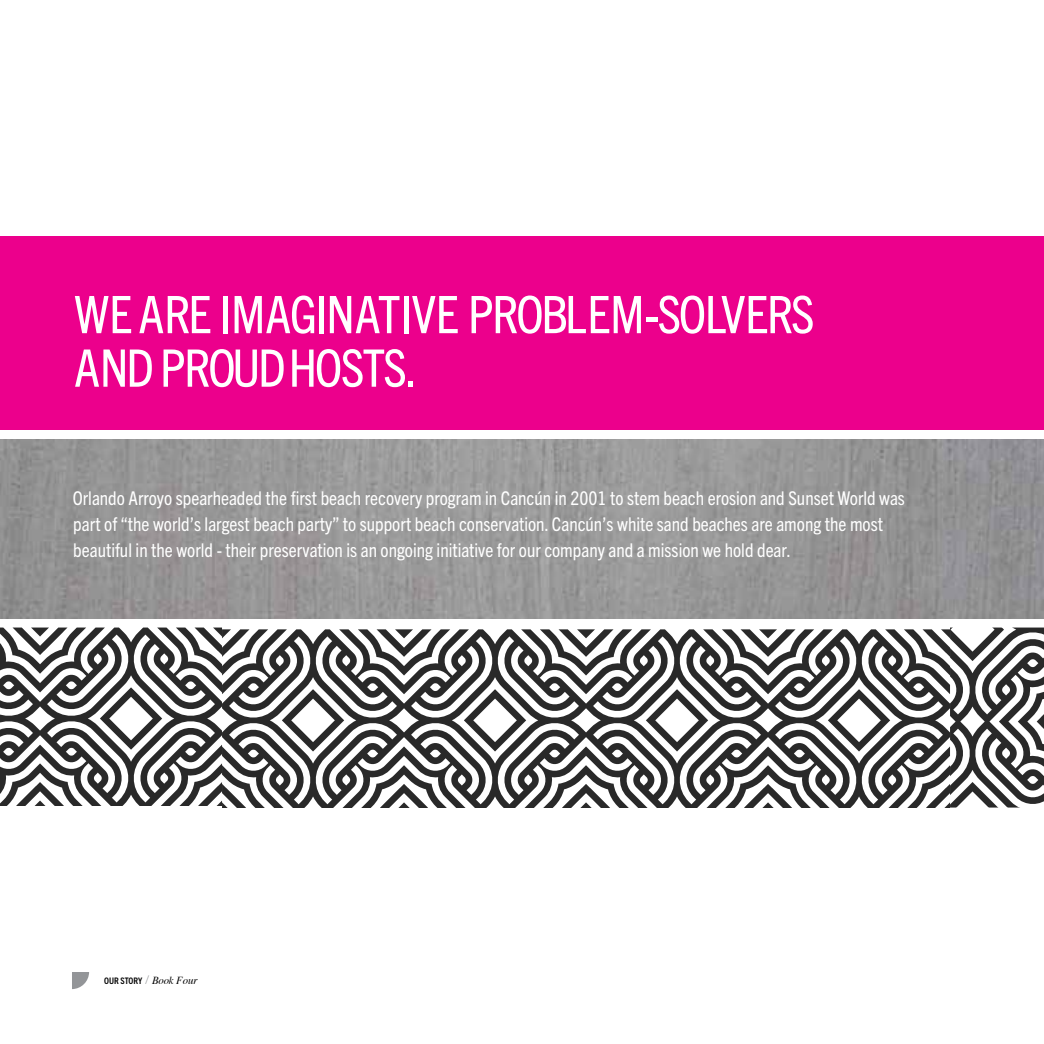
<style>
.page{position:relative;width:1044px;height:1044px;background:#fff}
.page>*{position:absolute;margin:0;border:0;box-sizing:border-box;transform-origin:0 0}
.t1{font:condensed 51.8px/53.6px "Trade Gothic Next LT Pro";letter-spacing:-.025em;color:#fff}
.t2{font:condensed 19px/26px "Trade Gothic Next LT Pro";color:#fff}
.t3{font:700 condensed 9px "Trade Gothic Next LT Pro";color:#000}
.s1{font-family:"Times";font-weight:400;font-style:italic;font-stretch:normal;font-size:12.6px;color:#939598}
.s2{font-family:"Times";font-weight:400;font-style:italic;font-stretch:normal;font-size:10.8px}
</style>
<div class="page">
<div style="left:0;top:236px;width:1044px;height:194px;background:#ec008c"></div>
<img style="left:0;top:440px;width:1044px;height:178px">
<svg style="left:950px;top:628px;width:94px;height:180px"></svg>
<svg style="left:222px;top:629px;width:728px;height:179px"></svg>
<svg style="left:0;top:628px;width:222px;height:178px"></svg>
<svg style="left:72px;top:972px;width:17px;height:17px"></svg>
<h1 class="t1" style="left:74px;top:284px;width:742px">WE ARE IMAGINATIVE PROBLEM-SOLVERS<br>AND PROUD HOSTS.</h1>
<p class="t2" style="left:73px;top:484px;width:834px">Orlando Arroyo spearheaded the first beach recovery program in Cancún in 2001 to stem beach erosion and Sunset World was part of “the world’s largest beach party” to support beach conservation. Cancún’s white sand beaches are among the most beautiful in the world - their preservation is an ongoing initiative for our company and a mission we hold dear.</p>
<p class="t3" style="left:104px;top:974px;width:95px">OUR STORY <span class="s1">/</span> <span class="s2">Book Four</span></p>
</div>
